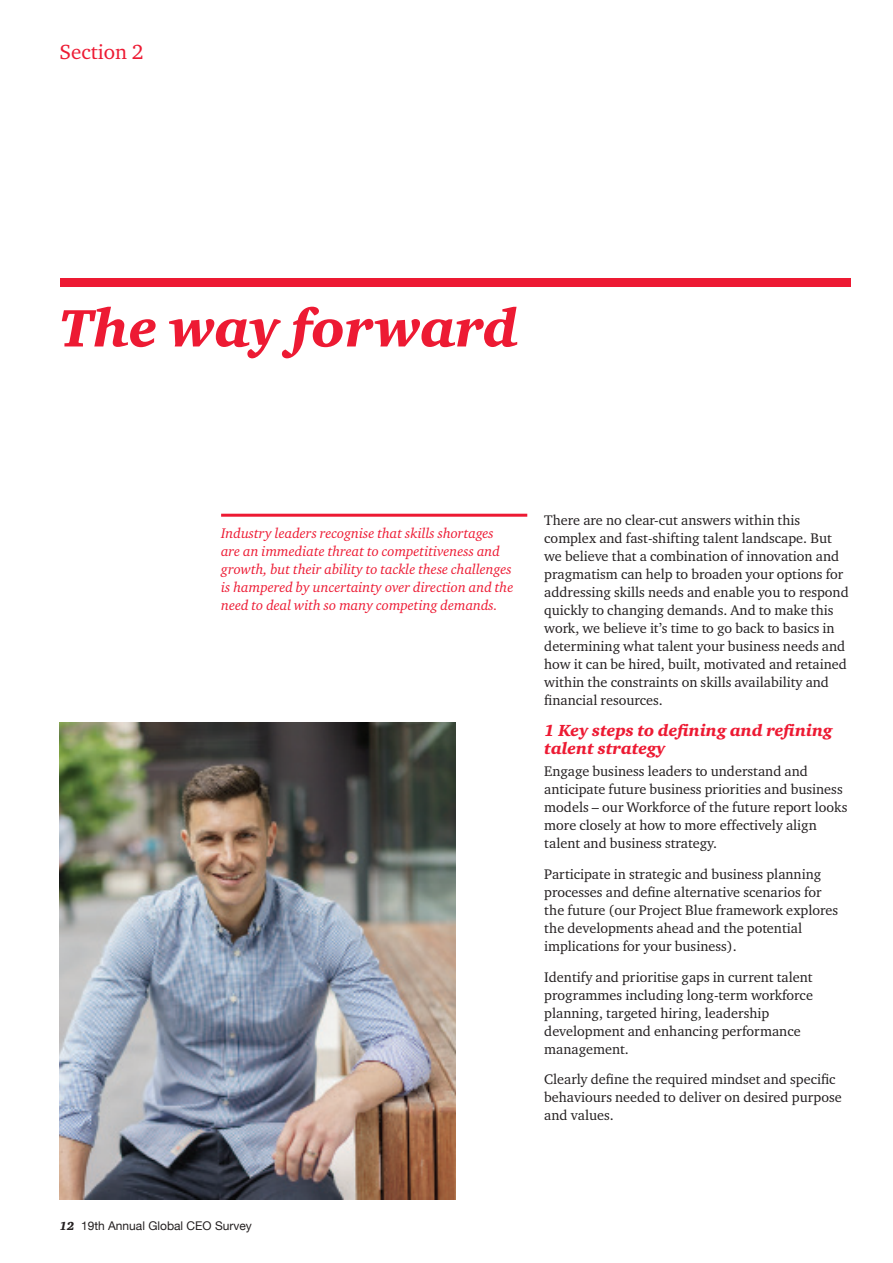
<style>
.page{position:relative;width:893px;height:1263px;background:#fff}
.page>*{position:absolute;margin:0;border:0;box-sizing:border-box;transform-origin:0 0}
.t1{font:54px "Charter ITC Blac Ital";color:#ed1a33}
.t2{font:21px "Charter ITC";color:#ed1a33}
.t3{font:16.5px/18px "Charter ITC Blac Ital";color:#ed1a33}
.t4{font:14.25px/18px "Charter ITC";color:#231f20}
.t5{font:italic 14.25px/18px "Charter ITC";color:#ed1a33}
.t6{font:12px "Helvetica Neue";color:#231f20}
.s1{font-family:"Charter ITC Blac Ital"}
</style>
<div class="page">
<div style="left:60px;top:278px;width:790px;height:9px;background:#ed1a33"></div>
<hr style="left:221px;top:514px;width:306px;height:3px;background:#ed1a33">
<img style="left:60px;top:722px;width:395px;height:477px">
<h2 class="t2" style="left:60px;top:39px;width:85px">Section 2</h2>
<h1 class="t1" style="left:60px;top:295px;width:460px">The way forward</h1>
<p class="t5" style="left:221px;top:524px;width:294px">Industry leaders recognise that skills shortages are an immediate threat to competitiveness and growth, but their ability to tackle these challenges is hampered by uncertainty over direction and the need to deal with so many competing demands.</p>
<p class="t4" style="left:544px;top:511px;width:306px">There are no clear-cut answers within this complex and fast-shifting talent landscape. But we believe that a combination of innovation and pragmatism can help to broaden your options for addressing skills needs and enable you to respond quickly to changing demands. And to make this work, we believe it’s time to go back to basics in determining what talent your business needs and how it can be hired, built, motivated and retained within the constraints on skills availability and financial resources.</p>
<p class="t3" style="left:544px;top:721px;width:290px">1 Key steps to defining and refining talent strategy</p>
<p class="t4" style="left:544px;top:762px;width:305px">Engage business leaders to understand and anticipate future business priorities and business models – our Workforce of the future report looks more closely at how to more effectively align talent and business strategy.</p>
<p class="t4" style="left:544px;top:865px;width:295px">Participate in strategic and business planning processes and define alternative scenarios for the future (our Project Blue framework explores the developments ahead and the potential implications for your business).</p>
<p class="t4" style="left:544px;top:967px;width:270px">Identify and prioritise gaps in current talent programmes including long-term workforce planning, targeted hiring, leadership development and enhancing performance management.</p>
<p class="t4" style="left:544px;top:1070px;width:299px">Clearly define the required mindset and specific behaviours needed to deliver on desired purpose and values.</p>
<p class="t6" style="left:60px;top:1217px;width:194px"><span class="s1">12</span> 19th Annual Global CEO Survey</p>
</div>
